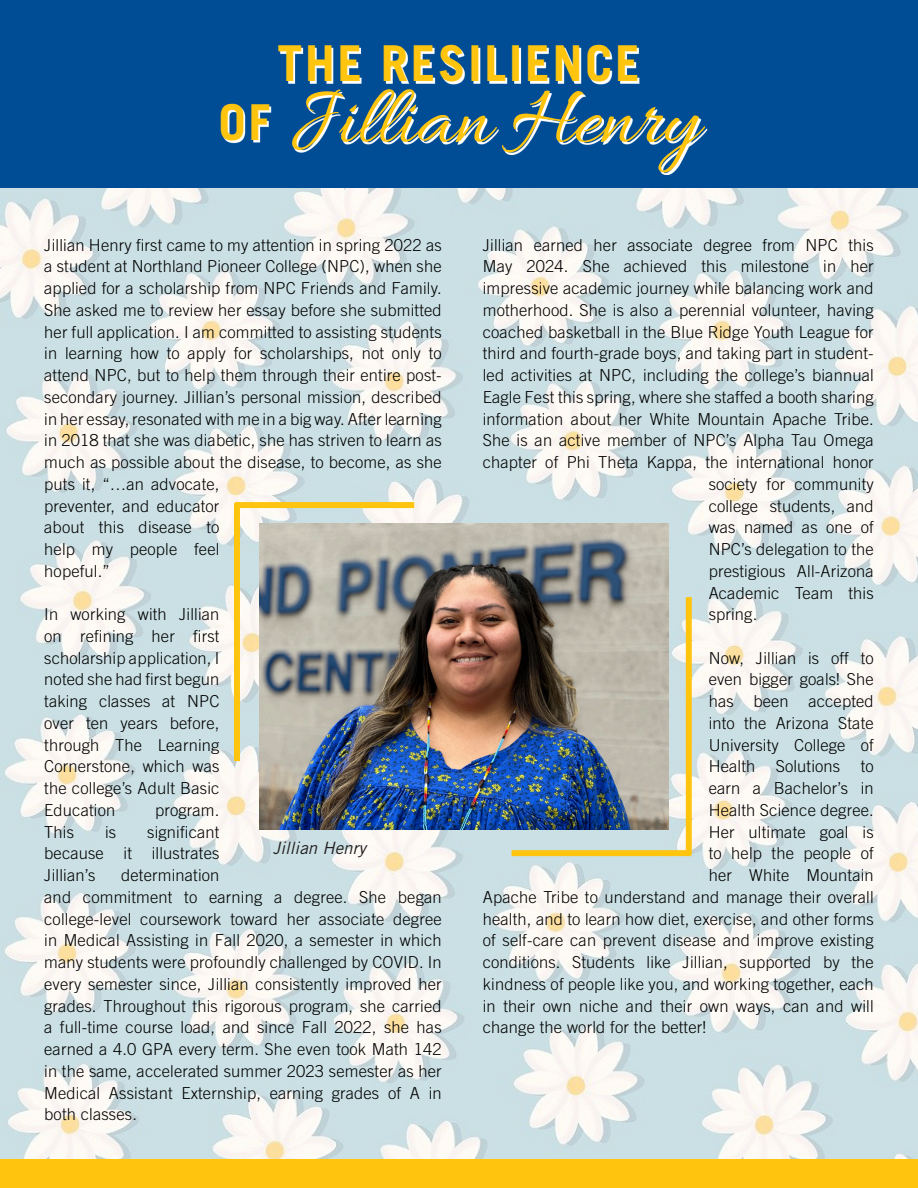
<style>
.page{position:relative;width:918px;height:1188px;background:#fff}
.page>*{position:absolute;margin:0;border:0;box-sizing:border-box;transform-origin:0 0}
.t1{font:85.5px "Allura";color:#fec40e}
.t2{font:700 49.5px "Trade Gothic";letter-spacing:.05em;color:#fec40e}
.t3{font:italic 16.95px "Trade Gothic";color:#231f20}
.t4{font:300 16.5px/21.8px "Trade Gothic";letter-spacing:.01em;color:#000}
.s1{font-family:"Trade Gothic";font-weight:700;font-size:49.5px}
</style>
<div class="page">
<img style="left:0;top:187px;width:918px;height:973px">
<div style="left:0;top:0;width:918px;height:187px;background:#014d95"></div>
<div style="left:0;top:1160px;width:918px;height:28px;background:#fec40e"></div>
<svg style="left:223px;top:47px;width:484px;height:128px"></svg>
<div style="left:512px;top:850px;width:179px;height:6px;background:#fec40e"></div>
<div style="left:686px;top:597px;width:6px;height:258px;background:#fec40e"></div>
<img style="left:260px;top:524px;width:408px;height:306px">
<div style="left:235px;top:502px;width:179px;height:6px;background:#fec40e"></div>
<div style="left:234px;top:503px;width:6px;height:258px;background:#fec40e"></div>
<p class="t2" style="left:278px;top:33px;width:364px">THE RESILIENCE</p>
<p class="t1" style="left:219px;top:72px;width:482px"><span class="s1">OF</span> Jillian Henry</p>
<p class="t4" style="left:44px;top:234px;width:399px">Jillian Henry first came to my attention in spring 2022 as a student at Northland Pioneer College (NPC), when she applied for a scholarship from NPC Friends and Family.<br>She asked me to review her essay before she submitted her full application. I am committed to assisting students in learning how to apply for scholarships, not only to attend NPC, but to help them through their entire post&shy;secondary journey. Jillian’s personal mission, described in her essay, resonated with me in a big way. After learning in 2018 that she was diabetic, she has striven to learn as much as possible about the disease, to become, as she puts it, “…an advocate,<br>preventer, and educator<br>about this disease to<br>help my people feel<br>hopeful.”</p>
<p class="t4" style="left:44px;top:603px;width:177px;text-align:justify">In working with Jillian on refining her first scholarship application, I noted she had first begun taking classes at NPC over ten years before, through The Learning Cornerstone, which was the college’s Adult Basic Education</p>
<p class="t4" style="left:155px;top:799px;width:66px">program.</p>
<p class="t4" style="left:44px;top:821px;width:177px;text-align:justify;text-indent:103px">significant because it illustrates Jillian’s</p>
<p class="t4" style="left:44px;top:821px;width:31px">This</p>
<p class="t4" style="left:105px;top:821px;width:13px">is</p>
<p class="t3" style="left:273px;top:838px;width:95px">Jillian Henry</p>
<p class="t4" style="left:44px;top:864px;width:399px;text-indent:77px">determination<br>and commitment to earning a degree. She began college-level coursework toward her associate degree in Medical Assisting in Fall 2020, a semester in which many students were profoundly challenged by COVID. In every semester since, Jillian consistently improved her grades. Throughout this rigorous program, she carried a full-time course load, and since Fall 2022, she has earned a 4.0 GPA every term. She even took Math 142 in the same, accelerated summer 2023 semester as her Medical Assistant Externship, earning grades of A in both classes.</p>
<p class="t4" style="left:483px;top:234px;width:393px">Jillian earned her associate degree from NPC this</p>
<p class="t4" style="left:483px;top:255px;width:392px">May 2024. She achieved this milestone in her</p>
<p class="t4" style="left:483px;top:277px;width:393px">impressive academic journey while balancing work and</p>
<p class="t4" style="left:483px;top:299px;width:393px">motherhood. She is also a perennial volunteer, having</p>
<p class="t4" style="left:483px;top:321px;width:392px">coached basketball in the Blue Ridge Youth League for</p>
<p class="t4" style="left:483px;top:342px;width:393px">third and fourth-grade boys, and taking part in student-</p>
<p class="t4" style="left:483px;top:364px;width:393px">led activities at NPC, including the college’s biannual</p>
<p class="t4" style="left:483px;top:386px;width:392px">Eagle Fest this spring, where she staffed a booth sharing</p>
<p class="t4" style="left:483px;top:408px;width:392px">information about her White Mountain Apache Tribe.</p>
<p class="t4" style="left:483px;top:429px;width:393px">She is an active member of NPC’s Alpha Tau Omega</p>
<p class="t4" style="left:483px;top:451px;width:393px">chapter of Phi Theta Kappa, the international honor</p>
<p class="t4" style="left:709px;top:473px;width:167px">society for community</p>
<p class="t4" style="left:709px;top:495px;width:167px">college students, and</p>
<p class="t4" style="left:709px;top:516px;width:167px">was named as one of</p>
<p class="t4" style="left:709px;top:538px;width:167px">NPC’s delegation to the</p>
<p class="t4" style="left:709px;top:560px;width:167px">prestigious All-Arizona</p>
<p class="t4" style="left:709px;top:582px;width:167px">Academic Team this</p>
<p class="t4" style="left:709px;top:603px;width:50px">spring.</p>
<p class="t4" style="left:709px;top:647px;width:167px">Now, Jillian is off to</p>
<p class="t4" style="left:709px;top:668px;width:167px">even bigger goals! She</p>
<p class="t4" style="left:709px;top:690px;width:167px">has been accepted</p>
<p class="t4" style="left:709px;top:712px;width:167px">into the Arizona State</p>
<p class="t4" style="left:709px;top:734px;width:167px">University College of</p>
<p class="t4" style="left:709px;top:755px;width:167px">Health Solutions to</p>
<p class="t4" style="left:709px;top:777px;width:167px">earn a Bachelor’s in</p>
<p class="t4" style="left:709px;top:799px;width:167px">Health Science degree.</p>
<p class="t4" style="left:709px;top:821px;width:167px">Her ultimate goal is</p>
<p class="t4" style="left:709px;top:842px;width:167px">to help the people of</p>
<p class="t4" style="left:709px;top:864px;width:167px">her White Mountain</p>
<p class="t4" style="left:483px;top:886px;width:392px">Apache Tribe to understand and manage their overall</p>
<p class="t4" style="left:483px;top:908px;width:393px">health, and to learn how diet, exercise, and other forms</p>
<p class="t4" style="left:483px;top:929px;width:393px">of self-care can prevent disease and improve existing</p>
<p class="t4" style="left:483px;top:951px;width:393px">conditions. Students like Jillian, supported by the</p>
<p class="t4" style="left:483px;top:973px;width:393px">kindness of people like you, and working together, each</p>
<p class="t4" style="left:483px;top:995px;width:392px">in their own niche and their own ways, can and will</p>
<p class="t4" style="left:483px;top:1016px;width:225px">change the world for the better!</p>
</div>
